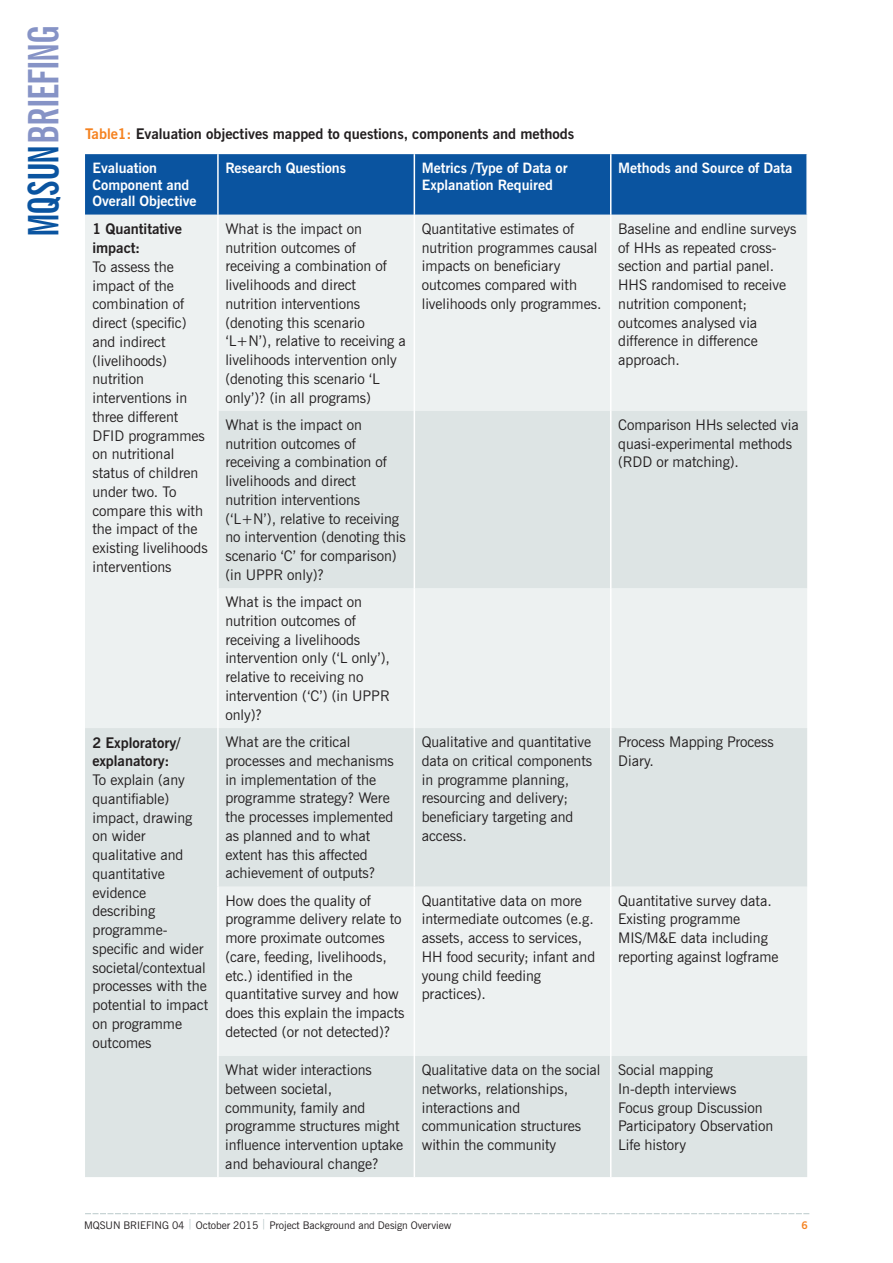
<style>
.page{position:relative;width:893px;height:1263px;background:#fff}
.page>*{position:absolute;margin:0;border:0;box-sizing:border-box;transform-origin:0 0}
.t1{font:700 extra-condensed 42px "News Gothic BT";letter-spacing:-.015em;color:#8693c6}
.t2{font:14.7px/18.8px "News Gothic BT";color:#231f20}
.t3{font:700 14.7px/18.8px "News Gothic BT";color:#231f20}
.t4{font:700 14.25px/16.5px "News Gothic BT";color:#fff}
.t5{font:10.5px "News Gothic BT";color:#231f20}
.t6{font:700 10.5px "News Gothic BT";color:#f58220}
.s1{color:#0a54a0}
.s2{color:#f58220}
.s3{color:#bac9ca}
</style>
<div class="page">
<svg style="left:85px;top:1213px;width:724px;height:1px"></svg>
<div style="left:85px;top:154px;width:721px;height:61px;background:#0a54a0"></div>
<div style="left:85px;top:215px;width:722px;height:196px;background:#edf1f1"></div>
<svg style="left:85px;top:411px;width:722px;height:766px;fill:#dde4e4"></svg>
<hr style="left:217px;top:154px;width:2px;height:61px;background:#fff">
<hr style="left:414px;top:154px;width:1px;height:61px;background:#fff">
<hr style="left:610px;top:154px;width:1px;height:61px;background:#fff">
<hr style="left:217px;top:215px;width:2px;height:196px;background:#fff">
<hr style="left:414px;top:215px;width:1px;height:196px;background:#fff">
<hr style="left:610px;top:215px;width:1px;height:196px;background:#fff">
<hr style="left:217px;top:411px;width:2px;height:177px;background:#fff">
<hr style="left:414px;top:411px;width:1px;height:177px;background:#fff">
<hr style="left:610px;top:411px;width:1px;height:177px;background:#fff">
<hr style="left:217px;top:588px;width:2px;height:140px;background:#fff">
<hr style="left:414px;top:588px;width:1px;height:140px;background:#fff">
<hr style="left:610px;top:588px;width:1px;height:140px;background:#fff">
<hr style="left:217px;top:728px;width:2px;height:159px;background:#fff">
<hr style="left:414px;top:728px;width:1px;height:159px;background:#fff">
<hr style="left:610px;top:728px;width:1px;height:159px;background:#fff">
<hr style="left:217px;top:887px;width:2px;height:169px;background:#fff">
<hr style="left:414px;top:887px;width:1px;height:169px;background:#fff">
<hr style="left:610px;top:887px;width:1px;height:169px;background:#fff">
<hr style="left:217px;top:1056px;width:2px;height:121px;background:#fff">
<hr style="left:414px;top:1056px;width:1px;height:121px;background:#fff">
<hr style="left:610px;top:1056px;width:1px;height:121px;background:#fff">
<h1 class="t1" style="left:18px;top:237px;width:213px;rotate:-90deg"><span class="s1">MQSUN</span>BRIEFING</h1>
<p class="t3" style="left:85px;top:125px;width:491px"><span class="s2">Table1:</span> Evaluation objectives mapped to questions, components and methods</p>
<p class="t4" style="left:92px;top:160px;width:106px">Evaluation<br>Component and<br>Overall Objective</p>
<p class="t4" style="left:225px;top:160px;width:122px">Research Questions</p>
<p class="t4" style="left:422px;top:160px;width:147px">Metrics /Type of Data or<br>Explanation Required</p>
<p class="t4" style="left:618px;top:160px;width:176px">Methods and Source of Data</p>
<p class="t3" style="left:92px;top:220px;width:91px">1 Quantitative impact:</p>
<p class="t2" style="left:92px;top:257px;width:117px">To assess the impact of the combination of direct (specific) and indirect (livelihoods) nutrition interventions in three different<br>DFID programmes on nutritional status of children under two. To compare this with the impact of the existing livelihoods interventions</p>
<p class="t2" style="left:225px;top:219px;width:182px">What is the impact on nutrition outcomes of receiving a combination of livelihoods and direct nutrition interventions (denoting this scenario ‘L+N’), relative to receiving a livelihoods intervention only (denoting this scenario ‘L only’)? (in all programs)</p>
<p class="t2" style="left:422px;top:219px;width:181px">Quantitative estimates of nutrition programmes causal impacts on beneficiary outcomes compared with livelihoods only programmes.</p>
<p class="t2" style="left:618px;top:219px;width:180px">Baseline and endline surveys of HHs as repeated cross&shy;section and partial panel.<br>HHS randomised to receive nutrition component; outcomes analysed via difference in difference approach.</p>
<p class="t2" style="left:225px;top:415px;width:182px">What is the impact on nutrition outcomes of receiving a combination of livelihoods and direct nutrition interventions (‘L+N’), relative to receiving no intervention (denoting this scenario ‘C’ for comparison) (in UPPR only)?</p>
<p class="t2" style="left:618px;top:415px;width:182px">Comparison HHs selected via quasi-experimental methods (RDD or matching).</p>
<p class="t2" style="left:225px;top:592px;width:166px">What is the impact on nutrition outcomes of receiving a livelihoods intervention only (‘L only’), relative to receiving no intervention (‘C’) (in UPPR only)?</p>
<p class="t3" style="left:92px;top:733px;width:90px">2 Exploratory/ explanatory:</p>
<p class="t2" style="left:92px;top:770px;width:117px">To explain (any quantifiable) impact, drawing on wider qualitative and quantitative evidence describing programme&shy;specific and wider societal/contextual processes with the potential to impact on programme outcomes</p>
<p class="t2" style="left:225px;top:732px;width:170px">What are the critical processes and mechanisms in implementation of the programme strategy? Were the processes implemented as planned and to what extent has this affected achievement of outputs?</p>
<p class="t2" style="left:422px;top:732px;width:172px">Qualitative and quantitative data on critical components in programme planning, resourcing and delivery; beneficiary targeting and access.</p>
<p class="t2" style="left:618px;top:732px;width:157px">Process Mapping Process<br>Diary.</p>
<p class="t2" style="left:225px;top:891px;width:181px">How does the quality of programme delivery relate to more proximate outcomes (care, feeding, livelihoods, etc.) identified in the quantitative survey and how does this explain the impacts detected (or not detected)?</p>
<p class="t2" style="left:422px;top:891px;width:175px">Quantitative data on more intermediate outcomes (e.g. assets, access to services,<br>HH food security; infant and young child feeding practices).</p>
<p class="t2" style="left:618px;top:891px;width:162px">Quantitative survey data.<br>Existing programme<br>MIS/M&amp;E data including reporting against logframe</p>
<p class="t2" style="left:225px;top:1060px;width:179px">What wider interactions between societal, community, family and programme structures might influence intervention uptake and behavioural change?</p>
<p class="t2" style="left:422px;top:1060px;width:180px">Qualitative data on the social networks, relationships, interactions and communication structures within the community</p>
<p class="t2" style="left:618px;top:1060px;width:157px">Social mapping<br>In-depth interviews<br>Focus group Discussion<br>Participatory Observation<br>Life history</p>
<p class="t5" style="left:84px;top:1219px;width:369px">MQSUN BRIEFING 04 <span class="s3">|</span> October 2015 <span class="s3">|</span> Project Background and Design Overview</p>
<p class="t6" style="left:802px;top:1219px;width:8px">6</p>
</div>
